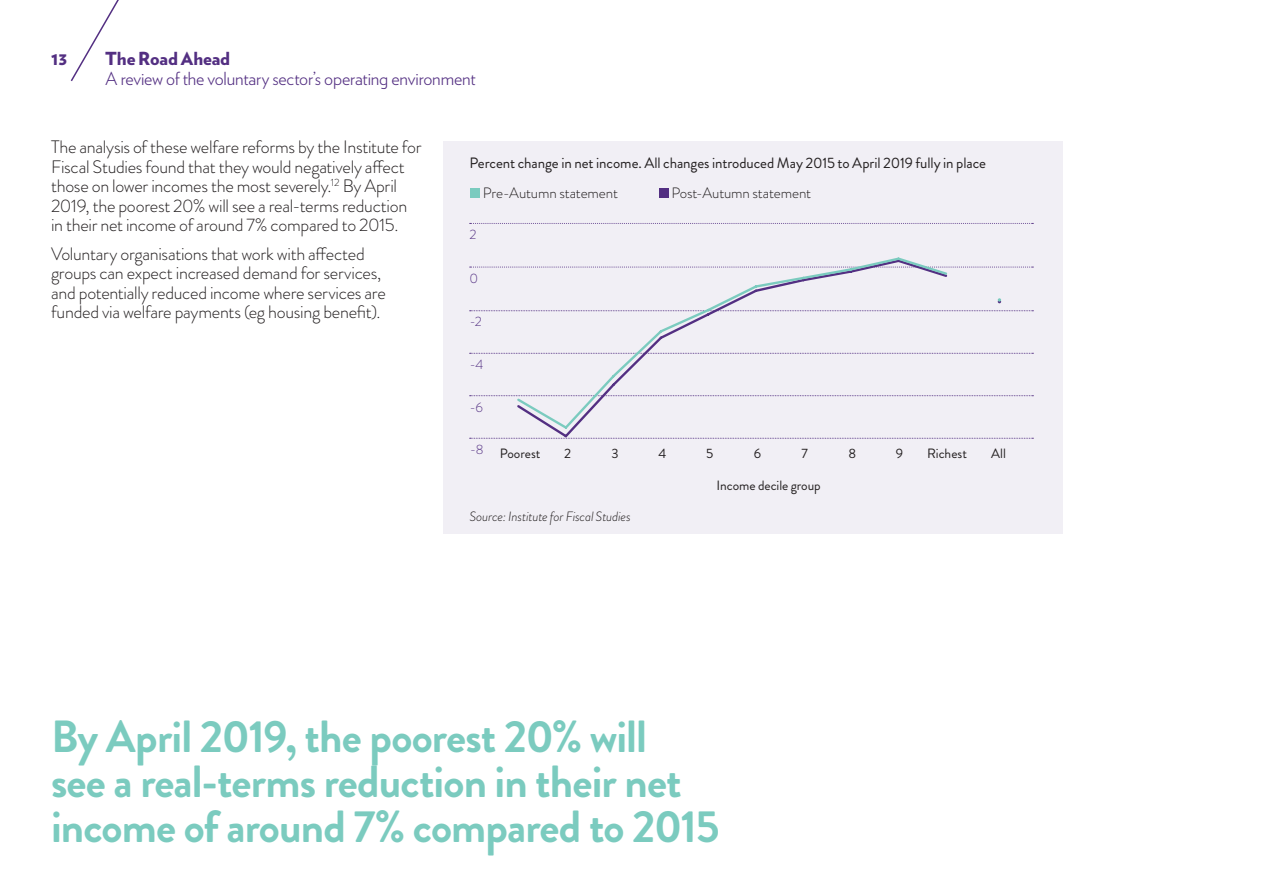
<style>
.page{position:relative;width:1263px;height:893px;background:#fff}
.page>*{position:absolute;margin:0;border:0;box-sizing:border-box;transform-origin:0 0}
.body{font:700 45px/45px "Brandon Grotesque";letter-spacing:-.02em;color:#7bcbbf}
.body-2{font:300 18px/19.5px "Brandon Grotesque";letter-spacing:-.015em;color:#231f20}
.t1{font:300 18px "Verlag";letter-spacing:-.01em;color:#532f82}
.t2{font:900 18px "Verlag";letter-spacing:-.005em;color:#532f82}
.body-3{font:15px "Brandon Grotesque";letter-spacing:-.005em;color:#231f20}
.body-4{font:300 15px "Brandon Grotesque";letter-spacing:-.01em;color:#231f20}
.body-5{font:13.5px "Brandon Grotesque";color:#231f20}
.body-6{font:italic 300 13.5px "Brandon Grotesque";letter-spacing:-.015em;color:#231f20}
.chart_sub_heads{font:300 13.5px "Brandon Grotesque";color:#532f82}
</style>
<div class="page">
<svg style="left:70px;top:0;width:49px;height:81px"></svg>
<div style="left:444px;top:141px;width:619px;height:393px;background:#f1eff5"></div>
<svg style="left:470px;top:267px;width:563px;height:1px"></svg>
<svg style="left:470px;top:395px;width:563px;height:1px"></svg>
<svg style="left:470px;top:438px;width:563px;height:1px"></svg>
<svg style="left:470px;top:353px;width:563px;height:1px"></svg>
<svg style="left:470px;top:311px;width:563px;height:1px"></svg>
<svg style="left:515px;top:431px;width:434px;height:8px"></svg>
<svg style="left:515px;top:257px;width:434px;height:174px"></svg>
<svg style="left:470px;top:223px;width:563px;height:1px"></svg>
<div style="left:470px;top:189px;width:10px;height:9px;background:#7bcbbf"></div>
<div style="left:659px;top:189px;width:10px;height:9px;background:#532f82"></div>
<svg style="left:998px;top:298px;width:3px;height:5px"></svg>
<p class="t2" style="left:51px;top:44px;width:18px">13</p>
<p class="t2" style="left:105px;top:44px;width:126px">The Road Ahead</p>
<p class="t1" style="left:105px;top:65px;width:372px">A review of the voluntary sector’s operating environment</p>
<p class="body-2" style="left:51px;top:138px;width:372px">The analysis of these welfare reforms by the Institute for Fiscal Studies found that they would negatively affect those on lower incomes the most severely.<sup>12</sup> By April 2019, the poorest 20% will see a real-terms reduction in their net income of around 7% compared to 2015.</p>
<p class="body-2" style="left:51px;top:244px;width:336px">Voluntary organisations that work with affected groups can expect increased demand for services, and potentially reduced income where services are funded via welfare payments (eg housing benefit).</p>
<p class="body-3" style="left:469px;top:153px;width:518px">Percent change in net income. All changes introduced May 2015 to April 2019 fully in place</p>
<p class="body-4" style="left:483px;top:183px;width:137px">Pre-Autumn statement</p>
<p class="body-4" style="left:671px;top:183px;width:141px">Post-Autumn statement</p>
<p class="chart_sub_heads" style="left:469px;top:225px;width:9px">2</p>
<p class="chart_sub_heads" style="left:469px;top:269px;width:10px">0</p>
<p class="chart_sub_heads" style="left:469px;top:312px;width:14px">-2</p>
<p class="chart_sub_heads" style="left:469px;top:355px;width:15px">-4</p>
<p class="chart_sub_heads" style="left:469px;top:398px;width:15px">-6</p>
<p class="chart_sub_heads" style="left:470px;top:440px;width:15px">-8</p>
<p class="body-5" style="left:500px;top:444px;width:42px">Poorest</p>
<p class="body-5" style="left:564px;top:444px;width:9px">2</p>
<p class="body-5" style="left:611px;top:444px;width:9px">3</p>
<p class="body-5" style="left:848px;top:444px;width:9px">8</p>
<p class="body-5" style="left:927px;top:444px;width:41px">Richest</p>
<p class="body-5" style="left:658px;top:444px;width:9px">4</p>
<p class="body-5" style="left:706px;top:444px;width:9px">5</p>
<p class="body-5" style="left:754px;top:444px;width:9px">6</p>
<p class="body-5" style="left:801px;top:444px;width:8px">7</p>
<p class="body-5" style="left:896px;top:444px;width:9px">9</p>
<p class="body-5" style="left:716px;top:476px;width:106px">Income decile group</p>
<p class="body-6" style="left:469px;top:507px;width:163px">Source: Institute for Fiscal Studies</p>
<p class="body-5" style="left:991px;top:444px;width:16px">All</p>
<p class="body" style="left:51px;top:715px;width:670px">By April 2019, the poorest 20% will<br>see a real-terms reduction in their net income of around 7% compared to 2015</p>
</div>
